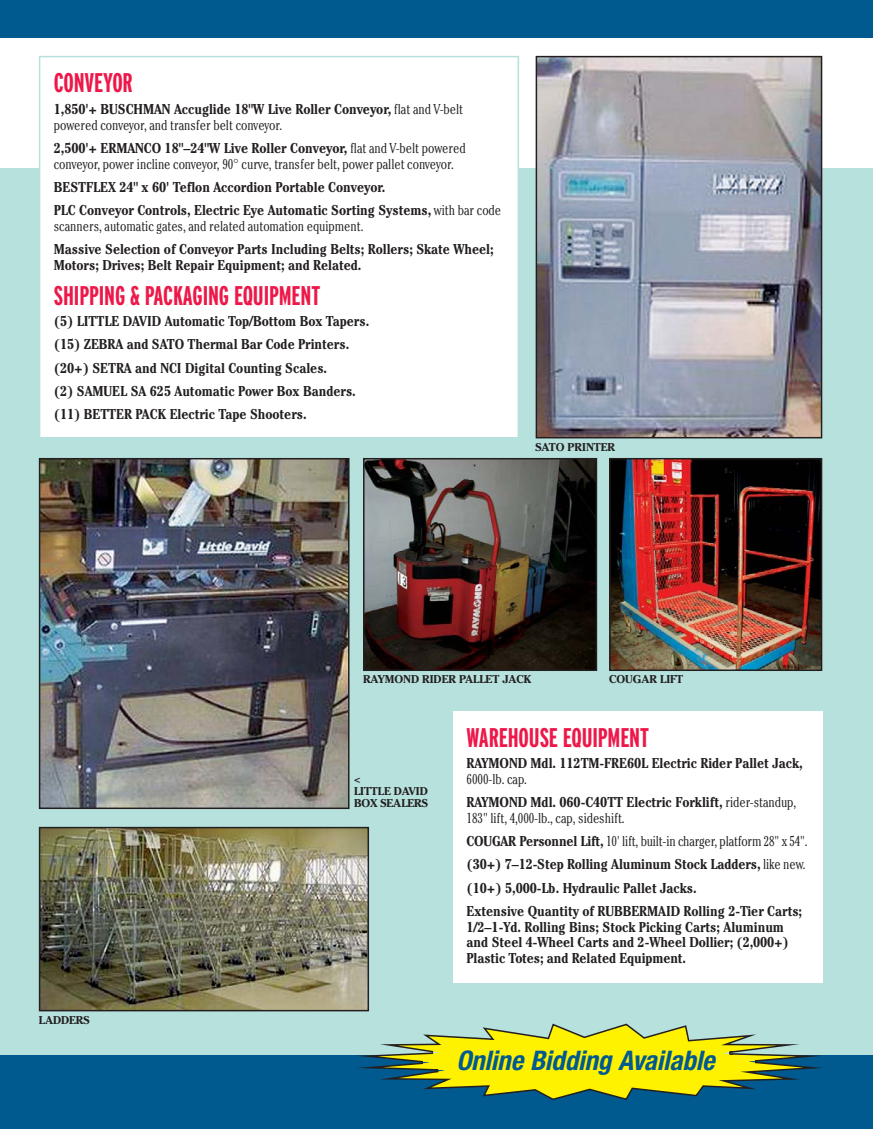
<style>
.page{position:relative;width:873px;height:1129px;background:#fff}
.page>*{position:absolute;margin:0;border:0;box-sizing:border-box;transform-origin:0 0}
.t1{font:700 extra-condensed 27px "Interstate";letter-spacing:-.005em;color:#ed1849}
.t2{font:italic 700 condensed 27px "Helvetica Neue";letter-spacing:-.005em;color:#00598f}
.t3{font:700 condensed 14.25px/23.2px "Cheltenham";letter-spacing:-.005em;color:#231f20}
.t4{font:300 condensed 14.25px/15.8px "Cheltenham";letter-spacing:-.005em;color:#231f20}
.t5{font:700 11.25px/12px "Cheltenham";letter-spacing:-.005em;color:#231f20}
.s1{font-weight:700}
.s2{font-weight:300}
</style>
<div class="page">
<div style="left:0;top:0;width:872px;height:38px;background:#00598f"></div>
<div style="left:0;top:168px;width:872px;height:961px;background:#b6e1dd"></div>
<div style="left:0;top:1055px;width:872px;height:74px;background:#00598f"></div>
<img style="left:538px;top:59px;width:281px;height:376px">
<div style="left:535px;top:56px;width:287px;height:382px;border:2px solid #231f20"></div>
<img style="left:42px;top:461px;width:304px;height:345px">
<div style="left:39px;top:458px;width:310px;height:351px;border:2px solid #231f20"></div>
<img style="left:42px;top:830px;width:324px;height:178px">
<div style="left:39px;top:827px;width:330px;height:184px;border:2px solid #231f20"></div>
<img style="left:366px;top:461px;width:228px;height:207px">
<div style="left:363px;top:458px;width:234px;height:213px;border:2px solid #231f20"></div>
<img style="left:612px;top:461px;width:207px;height:207px">
<div style="left:609px;top:458px;width:213px;height:213px;border:2px solid #231f20"></div>
<div style="left:453px;top:711px;width:369px;height:272px;background:#fff"></div>
<div style="left:40px;top:57px;width:478px;height:381px;background:#fff"></div>
<div style="left:39px;top:56px;width:480px;height:382px;border:2px solid #b6e1dd"></div>
<svg style="left:358px;top:1023px;width:464px;height:77px"></svg>
<h1 class="t1" style="left:54px;top:73px;width:81px">CONVEYOR</h1>
<p class="t4" style="left:54px;top:102px;width:411px"><span class="s1">1,850'+ BUSCHMAN Accuglide 18"W Live Roller Conveyor,</span> flat and V-belt powered conveyor, and transfer belt conveyor.</p>
<p class="t4" style="left:54px;top:141px;width:413px"><span class="s1">2,500'+ ERMANCO 18"–24"W Live Roller Conveyor,</span> flat and V-belt powered conveyor, power incline conveyor, 90° curve, transfer belt, power pallet conveyor.</p>
<p class="t3" style="left:54px;top:177px;width:449px">BESTFLEX 24" x 60' Teflon Accordion Portable Conveyor.<br>PLC Conveyor Controls, Electric Eye Automatic Sorting Systems, <span class="s2">with bar code</span></p>
<p class="t4" style="left:54px;top:219px;width:311px">scanners, automatic gates, and related automation equipment.</p>
<p class="t3" style="left:54px;top:243px;width:441px;line-height:15.8px">Massive Selection of Conveyor Parts Including Belts; Rollers; Skate Wheel;<br>Motors; Drives; Belt Repair Equipment; and Related.</p>
<h1 class="t1" style="left:54px;top:285px;width:268px">SHIPPING &amp; PACKAGING EQUIPMENT</h1>
<p class="t3" style="left:54px;top:311px;width:317px">(5) LITTLE DAVID Automatic Top/Bottom Box Tapers. (15) ZEBRA and SATO Thermal Bar Code Printers. (20+) SETRA and NCI Digital Counting Scales.<br>(2) SAMUEL SA 625 Automatic Power Box Banders. (11) BETTER PACK Electric Tape Shooters.</p>
<p class="t5" style="left:535px;top:442px;width:81px">SATO PRINTER</p>
<p class="t5" style="left:363px;top:674px;width:170px">RAYMOND RIDER PALLET JACK</p>
<p class="t5" style="left:609px;top:674px;width:75px">COUGAR LIFT</p>
<p class="t5" style="left:39px;top:1015px;width:52px">LADDERS</p>
<p class="t5" style="left:354px;top:774px;width:75px">&lt;<br>LITTLE DAVID<br>BOX SEALERS</p>
<h1 class="t1" style="left:466px;top:727px;width:184px">WAREHOUSE EQUIPMENT</h1>
<p class="t3" style="left:466px;top:753px;width:337px">RAYMOND Mdl. 112TM-FRE60L Electric Rider Pallet Jack,</p>
<p class="t3" style="left:466px;top:768px;width:331px"><span class="s2">6000-lb. cap.<br></span>RAYMOND Mdl. 060-C40TT Electric Forklift, <span class="s2">rider-standup,</span></p>
<p class="t3" style="left:466px;top:807px;width:342px"><span class="s2">183" lift, 4,000-lb., cap, sideshift.<br></span>COUGAR Personnel Lift, <span class="s2">10' lift, built-in charger, platform 28" x 54". </span>(30+) 7–12-Step Rolling Aluminum Stock Ladders, <span class="s2">like new. </span>(10+) 5,000-Lb. Hydraulic Pallet Jacks.<br>Extensive Quantity of RUBBERMAID Rolling 2-Tier Carts;</p>
<p class="t3" style="left:466px;top:920px;width:324px;line-height:15.8px">1/2–1-Yd. Rolling Bins; Stock Picking Carts; Aluminum and Steel 4-Wheel Carts and 2-Wheel Dollier; (2,000+)<br>Plastic Totes; and Related Equipment.</p>
<h1 class="t2" style="left:456px;top:1050px;width:260px">Online Bidding Available</h1>
</div>
